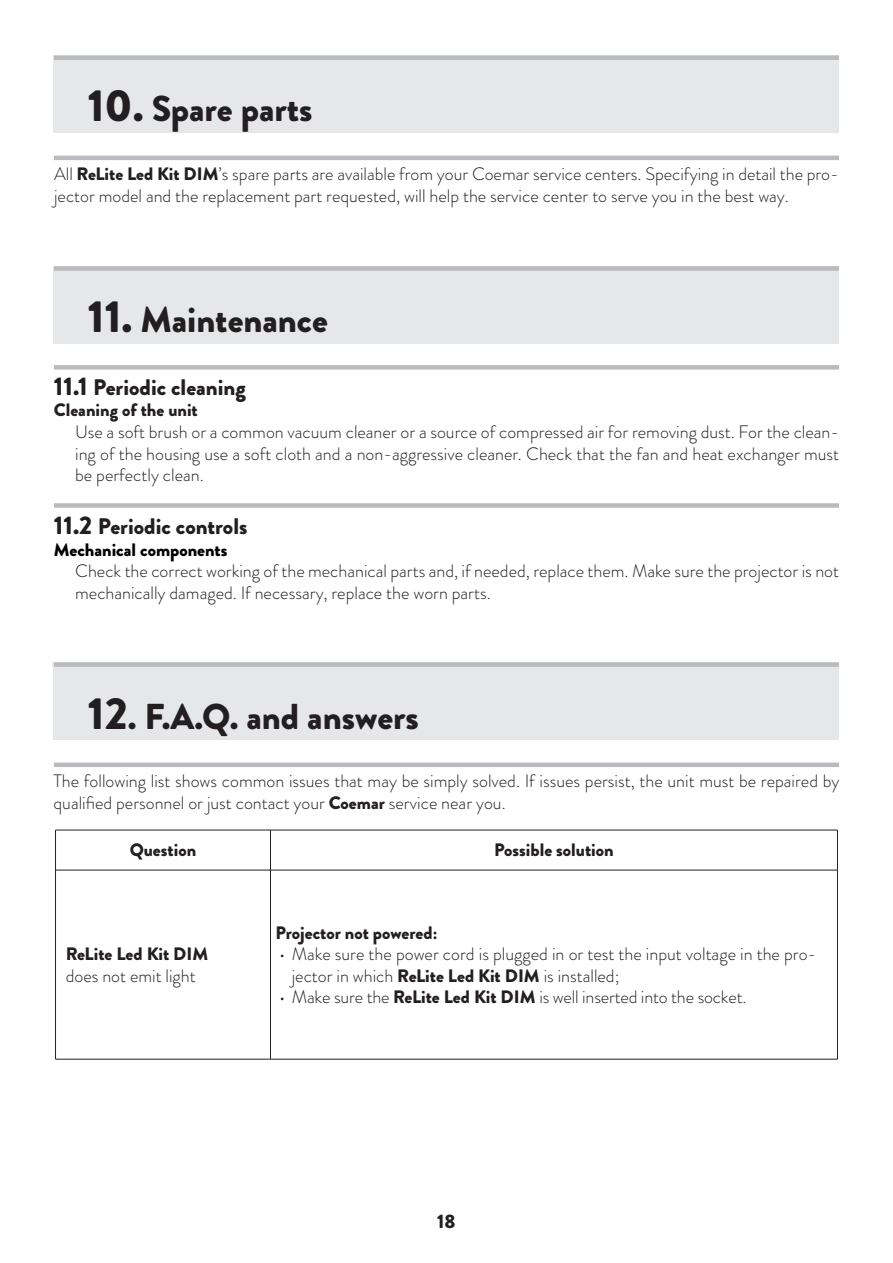
<style>
.page{position:relative;width:893px;height:1263px;background:#fff}
.page>*{position:absolute;margin:0;border:0;box-sizing:border-box;transform-origin:0 0}
.Titoli{font:900 36px "Brandon Grotesque";color:#231f20}
.Titolo{font:900 36px "Brandon Grotesque";color:#231f20}
.Sottotitolo{font:900 22.5px "Brandon Grotesque";color:#231f20}
.t1{font:900 19.5px "Brandon Grotesque";color:#231f20}
.Testo_normale{font:300 18px/21.6px "Brandon Grotesque";color:#231f20}
.Testo_normale-2{font:900 18px "Brandon Grotesque";color:#231f20}
.t2{font:900 18px "Brandon Grotesque";color:#000}
.s1{font-size:45px}
.s2{font-weight:900}
.s3{font-size:25.5px}
</style>
<div class="page">
<div style="left:54px;top:266px;width:785px;height:78px;background:#e6e7e9"></div>
<div style="left:54px;top:266px;width:785px;height:5px;background:#babbbe"></div>
<div style="left:54px;top:503px;width:785px;height:5px;background:#babbbe"></div>
<div style="left:54px;top:365px;width:785px;height:5px;background:#babbbe"></div>
<svg style="left:56px;top:869px;width:781px;height:190px"></svg>
<hr style="left:56px;top:830px;width:214px;height:1px;background:#231f20">
<hr style="left:55px;top:830px;width:1px;height:40px;background:#231f20">
<hr style="left:270px;top:830px;width:567px;height:1px;background:#231f20">
<hr style="left:270px;top:830px;width:1px;height:40px;background:#231f20">
<hr style="left:837px;top:830px;width:1px;height:40px;background:#231f20">
<hr style="left:56px;top:870px;width:214px;height:1px;background:#231f20">
<hr style="left:55px;top:870px;width:1px;height:189px;background:#231f20">
<hr style="left:270px;top:870px;width:567px;height:1px;background:#231f20">
<hr style="left:270px;top:870px;width:1px;height:189px;background:#231f20">
<hr style="left:837px;top:870px;width:1px;height:189px;background:#231f20">
<hr style="left:56px;top:1059px;width:214px;height:1px;background:#231f20">
<hr style="left:270px;top:1059px;width:567px;height:1px;background:#231f20">
<div style="left:54px;top:662px;width:785px;height:78px;background:#e6e7e9"></div>
<div style="left:54px;top:662px;width:785px;height:5px;background:#babbbe"></div>
<div style="left:54px;top:762px;width:785px;height:5px;background:#babbbe"></div>
<div style="left:54px;top:55px;width:785px;height:78px;background:#e6e7e9"></div>
<div style="left:54px;top:55px;width:785px;height:5px;background:#babbbe"></div>
<hr style="left:54px;top:156px;width:785px;height:4px;background:#babbbe">
<p class="Titoli" style="left:88px;top:83px;width:226px"><span class="s1">10.</span> Spare parts</p>
<p class="Testo_normale" style="left:54px;top:163px;width:786px">All <span class="s2">ReLite Led Kit DIM</span>’s spare parts are available from your Coemar service centers. Specifying in detail the pro&shy;jector model and the replacement part requested, will help the service center to serve you in the best way.</p>
<p class="Titoli" style="left:88px;top:294px;width:241px"><span class="s1">11.</span> Maintenance</p>
<p class="Sottotitolo" style="left:54px;top:371px;width:193px"><span class="s3">11.1</span> Periodic cleaning</p>
<p class="Testo_normale-2" style="left:54px;top:397px;width:145px">Cleaning of the unit</p>
<p class="Testo_normale" style="left:75px;top:421px;width:765px;text-align:justify">Use a soft brush or a common vacuum cleaner or a source of compressed air for removing dust. For the clean&shy;ing of the housing use a soft cloth and a non-aggressive cleaner. Check that the fan and heat exchanger must be perfectly clean.</p>
<p class="Sottotitolo" style="left:54px;top:510px;width:195px"><span class="s3">11.2</span> Periodic controls</p>
<p class="t2" style="left:54px;top:537px;width:175px">Mechanical components</p>
<p class="Testo_normale" style="left:75px;top:560px;width:765px">Check the correct working of the mechanical parts and, if needed, replace them. Make sure the projector is not mechanically damaged. If necessary, replace the worn parts.</p>
<p class="Titolo" style="left:88px;top:691px;width:332px"><span class="s1">12</span>. F.A.Q. and answers</p>
<p class="Testo_normale" style="left:54px;top:770px;width:787px">The following list shows common issues that may be simply solved. If issues persist, the unit must be repaired by qualified personnel or just contact your <span class="s2">Coemar</span> service near you.</p>
<p class="Testo_normale-2" style="left:130px;top:837px;width:68px">Question</p>
<p class="Testo_normale-2" style="left:494px;top:837px;width:121px">Possible solution</p>
<p class="Testo_normale-2" style="left:66px;top:941px;width:144px">ReLite Led Kit DIM</p>
<p class="Testo_normale" style="left:66px;top:965px;width:131px">does not emit light</p>
<p class="Testo_normale-2" style="left:276px;top:919px;width:163px">Projector not powered:</p>
<p class="Testo_normale" style="left:292px;top:943px;width:526px;text-indent:-13px">• Make sure the power cord is plugged in or test the input voltage in the pro&shy;jector in which <span class="s2">ReLite Led Kit DIM</span> is installed;</p>
<p class="Testo_normale" style="left:279px;top:986px;width:469px">• Make sure the <span class="s2">ReLite Led Kit DIM</span> is well inserted into the socket.</p>
<p class="t1" style="left:437px;top:1207px;width:20px">18</p>
</div>
